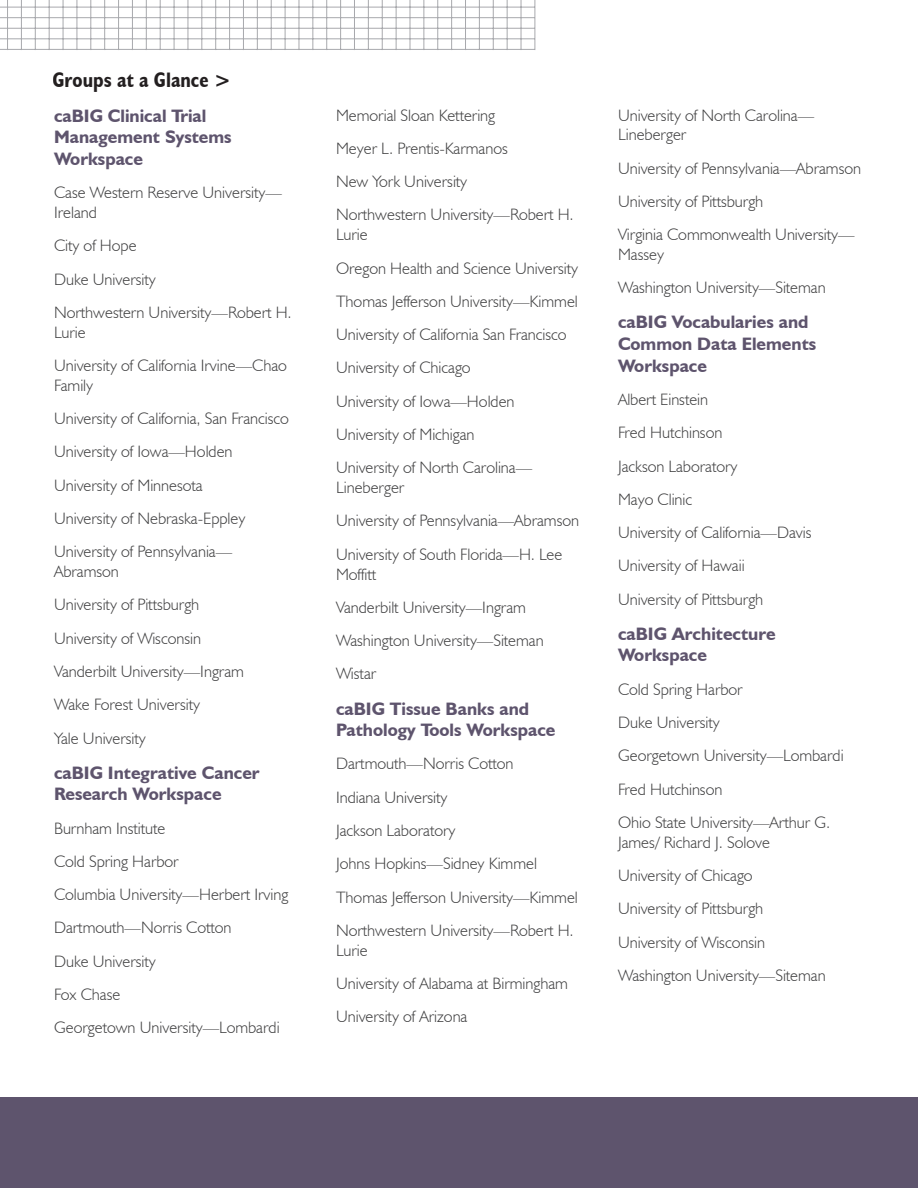
<style>
.page{position:relative;width:918px;height:1188px;background:#fff}
.page>*{position:absolute;margin:0;border:0;box-sizing:border-box;transform-origin:0 0}
.t1{font:700 condensed 21px "Humanist 521 BT";color:#231f20}
.t2{font:700 18px/21.6px "Humanist 521 BT";color:#5e546d}
.t3{font:300 16.5px/33.3px "Humanist 521 BT";color:#3f3f40}
</style>
<div class="page">
<div style="left:0;top:1097px;width:918px;height:91px;background:#5e546d"></div>
<hr style="left:0;top:0;width:1px;height:50px;background:#a8a9ad">
<hr style="left:7px;top:0;width:1px;height:50px;background:#a8a9ad">
<hr style="left:21px;top:0;width:1px;height:50px;background:#a8a9ad">
<hr style="left:35px;top:0;width:1px;height:50px;background:#a8a9ad">
<hr style="left:49px;top:0;width:1px;height:50px;background:#a8a9ad">
<hr style="left:63px;top:0;width:1px;height:50px;background:#a8a9ad">
<hr style="left:77px;top:0;width:1px;height:50px;background:#a8a9ad">
<hr style="left:90px;top:0;width:1px;height:50px;background:#a8a9ad">
<hr style="left:104px;top:0;width:1px;height:50px;background:#a8a9ad">
<hr style="left:118px;top:0;width:1px;height:50px;background:#a8a9ad">
<hr style="left:132px;top:0;width:1px;height:50px;background:#a8a9ad">
<hr style="left:146px;top:0;width:1px;height:50px;background:#a8a9ad">
<hr style="left:160px;top:0;width:1px;height:50px;background:#a8a9ad">
<hr style="left:174px;top:0;width:1px;height:50px;background:#a8a9ad">
<hr style="left:188px;top:0;width:1px;height:50px;background:#a8a9ad">
<hr style="left:201px;top:0;width:1px;height:50px;background:#a8a9ad">
<hr style="left:215px;top:0;width:1px;height:50px;background:#a8a9ad">
<hr style="left:229px;top:0;width:1px;height:50px;background:#a8a9ad">
<hr style="left:243px;top:0;width:1px;height:50px;background:#a8a9ad">
<hr style="left:257px;top:0;width:1px;height:50px;background:#a8a9ad">
<hr style="left:271px;top:0;width:1px;height:50px;background:#a8a9ad">
<hr style="left:285px;top:0;width:1px;height:50px;background:#a8a9ad">
<hr style="left:299px;top:0;width:1px;height:50px;background:#a8a9ad">
<hr style="left:312px;top:0;width:1px;height:50px;background:#a8a9ad">
<hr style="left:326px;top:0;width:1px;height:50px;background:#a8a9ad">
<hr style="left:340px;top:0;width:1px;height:50px;background:#a8a9ad">
<hr style="left:354px;top:0;width:1px;height:50px;background:#a8a9ad">
<hr style="left:368px;top:0;width:1px;height:50px;background:#a8a9ad">
<hr style="left:382px;top:0;width:1px;height:50px;background:#a8a9ad">
<hr style="left:396px;top:0;width:1px;height:50px;background:#a8a9ad">
<hr style="left:410px;top:0;width:1px;height:50px;background:#a8a9ad">
<hr style="left:424px;top:0;width:1px;height:50px;background:#a8a9ad">
<hr style="left:437px;top:0;width:1px;height:50px;background:#a8a9ad">
<hr style="left:451px;top:0;width:1px;height:50px;background:#a8a9ad">
<hr style="left:465px;top:0;width:1px;height:50px;background:#a8a9ad">
<hr style="left:479px;top:0;width:1px;height:50px;background:#a8a9ad">
<hr style="left:493px;top:0;width:1px;height:50px;background:#a8a9ad">
<hr style="left:507px;top:0;width:1px;height:50px;background:#a8a9ad">
<hr style="left:521px;top:0;width:1px;height:50px;background:#a8a9ad">
<hr style="left:535px;top:0;width:1px;height:50px;background:#a8a9ad">
<hr style="left:0;top:0;width:535px;height:1px;background:#a8a9ad">
<hr style="left:0;top:7px;width:535px;height:1px;background:#a8a9ad">
<hr style="left:0;top:17px;width:535px;height:1px;background:#a8a9ad">
<hr style="left:0;top:28px;width:535px;height:1px;background:#a8a9ad">
<hr style="left:0;top:38px;width:535px;height:1px;background:#a8a9ad">
<hr style="left:0;top:49px;width:535px;height:1px;background:#a8a9ad">
<p class="t1" style="left:52px;top:67px;width:180px">Groups at a Glance &gt;</p>
<p class="t2" style="left:54px;top:104px;width:179px">caBIG Clinical Trial<br>Management Systems<br>Workspace</p>
<p class="t3" style="left:54px;top:182px;width:230px;line-height:19.8px">Case Western Reserve University—<br>Ireland</p>
<p class="t3" style="left:54px;top:229px;width:239px">City of Hope<br>Duke University<br>Northwestern University—Robert H.</p>
<p class="t3" style="left:54px;top:315px;width:234px">Lurie<br>University of California Irvine—Chao</p>
<p class="t3" style="left:54px;top:368px;width:236px">Family<br>University of California, San Francisco<br>University of Iowa—Holden<br>University of Minnesota<br>University of Nebraska-Eppley<br>University of Pennsylvania—</p>
<p class="t3" style="left:54px;top:554px;width:191px">Abramson<br>University of Pittsburgh<br>University of Wisconsin<br>Vanderbilt University—Ingram<br>Wake Forest University<br>Yale University</p>
<p class="t2" style="left:54px;top:761px;width:207px">caBIG Integrative Cancer<br>Research Workspace</p>
<p class="t3" style="left:54px;top:811px;width:236px">Burnham Institute<br>Cold Spring Harbor<br>Columbia University—Herbert Irving<br>Dartmouth—Norris Cotton<br>Duke University<br>Fox Chase<br>Georgetown University—Lombardi</p>
<p class="t3" style="left:336px;top:98px;width:239px">Memorial Sloan Kettering<br>Meyer L. Prentis-Karmanos<br>New York University<br>Northwestern University—Robert H.</p>
<p class="t3" style="left:336px;top:218px;width:244px">Lurie<br>Oregon Health and Science University<br>Thomas Jefferson University—Kimmel<br>University of California San Francisco<br>University of Chicago<br>University of Iowa—Holden<br>University of Michigan<br>University of North Carolina—</p>
<p class="t3" style="left:336px;top:471px;width:245px">Lineberger<br>University of Pennsylvania—Abramson<br>University of South Florida—H. Lee</p>
<p class="t3" style="left:336px;top:557px;width:209px">Moffitt<br>Vanderbilt University—Ingram<br>Washington University—Siteman<br>Wistar</p>
<p class="t2" style="left:336px;top:697px;width:221px">caBIG Tissue Banks and<br>Pathology Tools Workspace</p>
<p class="t3" style="left:336px;top:747px;width:243px">Dartmouth—Norris Cotton<br>Indiana University<br>Jackson Laboratory<br>Johns Hopkins—Sidney Kimmel<br>Thomas Jefferson University—Kimmel<br>Northwestern University—Robert H.</p>
<p class="t3" style="left:336px;top:933px;width:234px">Lurie<br>University of Alabama at Birmingham<br>University of Arizona</p>
<p class="t3" style="left:618px;top:105px;width:198px;line-height:19.8px">University of North Carolina—<br>Lineberger</p>
<p class="t3" style="left:618px;top:151px;width:245px">University of Pennsylvania—Abramson<br>University of Pittsburgh<br>Virginia Commonwealth University—</p>
<p class="t3" style="left:618px;top:237px;width:209px">Massey<br>Washington University—Siteman</p>
<p class="t2" style="left:618px;top:311px;width:200px">caBIG Vocabularies and<br>Common Data Elements<br>Workspace</p>
<p class="t3" style="left:618px;top:382px;width:195px">Albert Einstein<br>Fred Hutchinson<br>Jackson Laboratory<br>Mayo Clinic<br>University of California—Davis<br>University of Hawaii<br>University of Pittsburgh</p>
<p class="t2" style="left:618px;top:622px;width:159px">caBIG Architecture<br>Workspace</p>
<p class="t3" style="left:618px;top:672px;width:227px">Cold Spring Harbor<br>Duke University<br>Georgetown University—Lombardi<br>Fred Hutchinson<br>Ohio State University—Arthur G.</p>
<p class="t3" style="left:618px;top:825px;width:209px">James/ Richard J. Solove<br>University of Chicago<br>University of Pittsburgh<br>University of Wisconsin<br>Washington University—Siteman</p>
</div>
